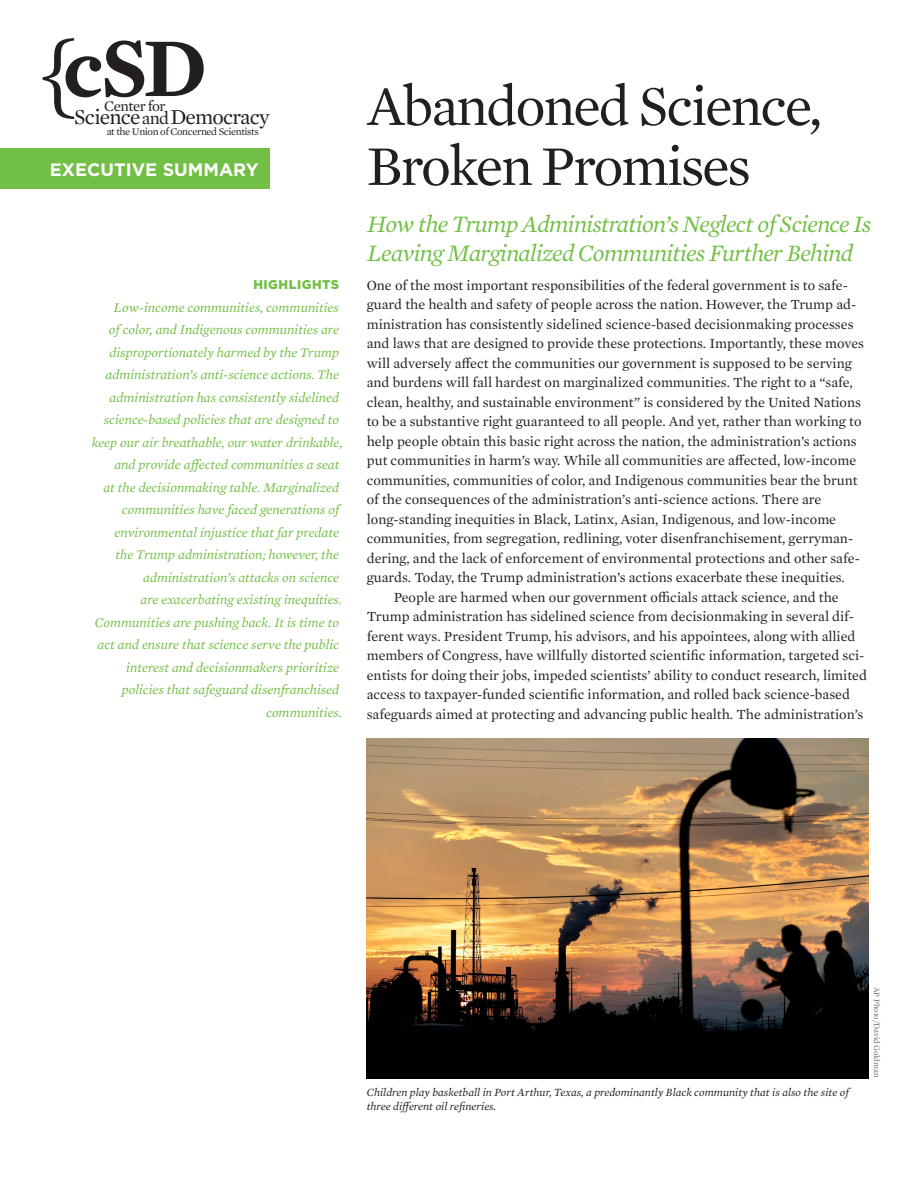
<style>
.page{position:relative;width:918px;height:1188px;background:#fff}
.page>*{position:absolute;margin:0;border:0;box-sizing:border-box;transform-origin:0 0}
.t1{font:600 85.2px "Mercury Text G1";color:#231f20}
.Main_title_3_lines{font:57px/60px "Mercury Text G1";letter-spacing:-.04em;color:#231f20}
.Subtitle{font:italic 24px/28.8px "Mercury Text G1";letter-spacing:-.03em;color:#71bf44}
.t2{font:21.75px "Mercury Text G1";letter-spacing:-.04em;color:#231f20}
.t3{font:700 18px "Gotham";color:#fff}
.t4{font:15px "Mercury Text G1";letter-spacing:-.04em;color:#231f20}
.Body_Text__first_par{font:14.25px/19.5px "Mercury Text G1";color:#231f20}
.Body_text__last_sect{font:14.25px/19.5px "Mercury Text G1";color:#231f20}
.Side_bar_body_text{font:italic 13.5px/22.5px "Mercury Text G1";color:#71bf44;text-align:right}
.Side_bar_main_title{font:900 12.75px "Gotham";letter-spacing:.04em;color:#71bf44}
.Photo_caption_text{font:italic 11.25px/13.5px "Mercury Text G1";color:#231f20}
.t5{font:10.5px "Mercury Text G1";letter-spacing:-.04em;color:#231f20}
.Photo_credits{font:8.25px "Mercury Text G1";letter-spacing:-.01em;color:#6c6d70}
.s1{font-weight:400;font-size:88.8px}
.s2{font-size:17.85px}
</style>
<div class="page">
<div style="left:0;top:148px;width:269px;height:40px;background:#71bf44"></div>
<img style="left:367px;top:738px;width:501px;height:341px">
<h1 class="t1" style="left:40px;top:16px;width:169px"><span class="s1">{</span>cSD</h1>
<p class="t4" style="left:104px;top:97px;width:63px">Center for</p>
<h3 class="t2" style="left:74px;top:104px;width:197px">Science<span class="s2">and</span> Democracy</h3>
<p class="t5" style="left:107px;top:125px;width:154px">at the Union of Concerned Scientists</p>
<p class="t3" style="left:50px;top:157px;width:210px">EXECUTIVE SUMMARY</p>
<p class="Side_bar_main_title" style="left:253px;top:276px;width:87px">HIGHLIGHTS</p>
<p class="Side_bar_body_text" style="left:92px;top:295px;width:252px">Low-income communities, communities<br>of color, and Indigenous communities are disproportionately harmed by the Trump administration’s anti-science actions. The administration has consistently sidelined science-based policies that are designed to keep our air breathable, our water drinkable, and provide affected communities a seat<br>at the decisionmaking table. Marginalized communities have faced generations of environmental injustice that far predate<br>the Trump administration; however, the administration’s attacks on science<br>are exacerbating existing inequities.<br>Communities are pushing back. It is time to act and ensure that science serve the public interest and decisionmakers prioritize policies that safeguard disenfranchised communities.</p>
<p class="Main_title_3_lines" style="left:367px;top:73px;width:457px">Abandoned Science,<br>Broken Promises</p>
<p class="Subtitle" style="left:368px;top:208px;width:505px">How the Trump Administration’s Neglect of Science Is<br>Leaving Marginalized Communities Further Behind</p>
<p class="Body_Text__first_par" style="left:367px;top:275px;width:499px">One of the most important responsibilities of the federal government is to safe&shy;guard the health and safety of people across the nation. However, the Trump ad&shy;ministration has consistently sidelined science-based decisionmaking processes and laws that are designed to provide these protections. Importantly, these moves will adversely affect the communities our government is supposed to be serving and burdens will fall hardest on marginalized communities. The right to a “safe, clean, healthy, and sustainable environment” is considered by the United Nations to be a substantive right guaranteed to all people. And yet, rather than working to help people obtain this basic right across the nation, the administration’s actions put communities in harm’s way. While all communities are affected, low-income communities, communities of color, and Indigenous communities bear the brunt of the consequences of the administration’s anti-science actions. There are long-standing inequities in Black, Latinx, Asian, Indigenous, and low-income communities, from segregation, redlining, voter disenfranchisement, gerryman&shy;dering, and the lack of enforcement of environmental protections and other safe&shy;guards. Today, the Trump administration’s actions exacerbate these inequities.</p>
<p class="Body_text__last_sect" style="left:367px;top:587px;width:502px;text-indent:27px">People are harmed when our government officials attack science, and the Trump administration has sidelined science from decisionmaking in several dif&shy;ferent ways. President Trump, his advisors, and his appointees, along with allied members of Congress, have willfully distorted scientific information, targeted sci&shy;entists for doing their jobs, impeded scientists’ ability to conduct research, limited access to taxpayer-funded scientific information, and rolled back science-based safeguards aimed at protecting and advancing public health. The administration’s</p>
<p class="Photo_caption_text" style="left:367px;top:1085px;width:484px">Children play basketball in Port Arthur, Texas, a predominantly Black community that is also the site of three different oil refineries.</p>
<p class="Photo_credits" style="left:883px;top:987px;width:92px;rotate:90deg">AP Photo/David Goldman</p>
</div>
